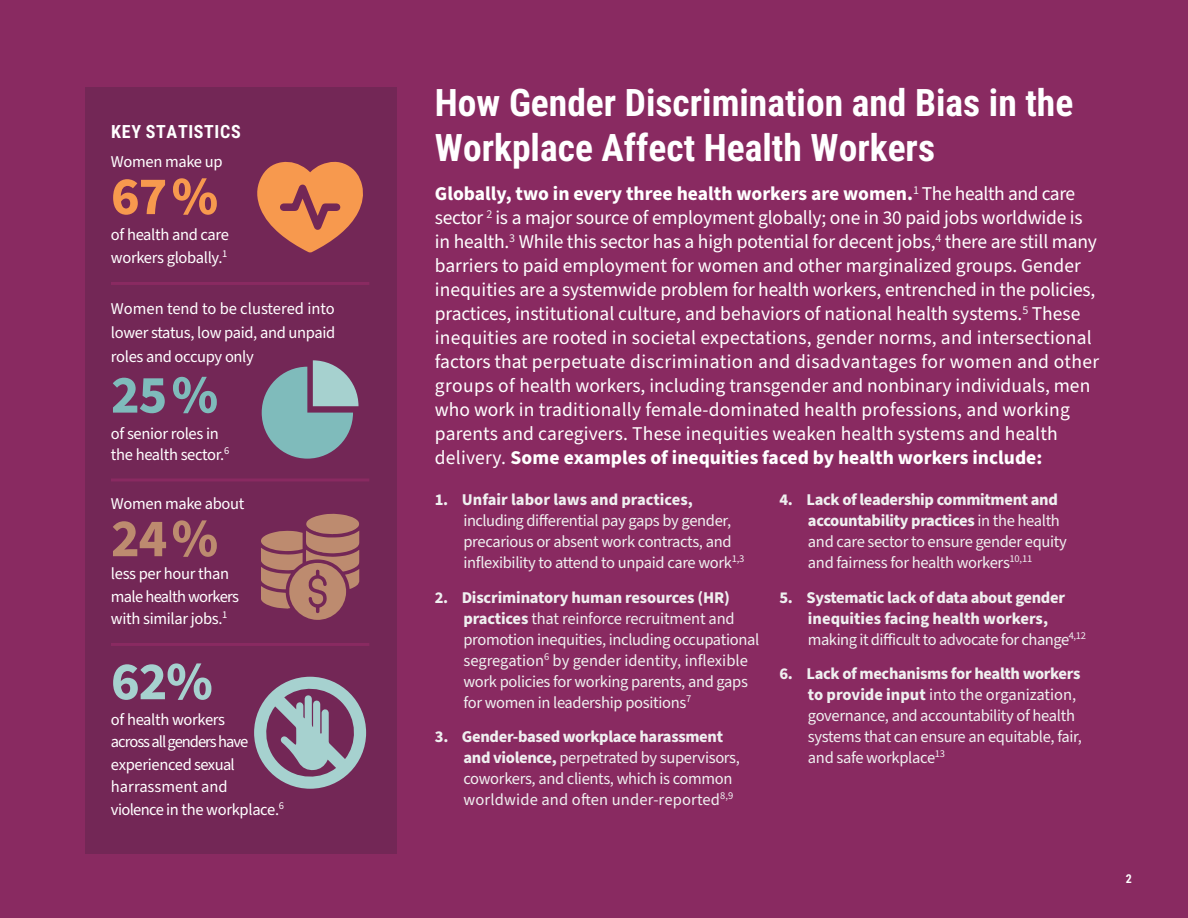
<style>
.page{position:relative;width:1188px;height:918px;background:#892a61}
.page>*{position:absolute;margin:0;border:0;box-sizing:border-box;transform-origin:0 0}
.t1{font:700 54px "Source Sans Pro";color:#f7994e}
.t2{font:700 54px "Source Sans Pro";color:#7fbbbb}
.t3{font:700 54px "Source Sans Pro";color:#bd8b6f}
.t4{font:700 54px "Source Sans Pro";color:#a6d1cf}
.t5{font:37.5px "Roboto Condensed";color:#fff}
.t6{font:19.5px/24px "Source Sans Pro";color:#fff}
.t7{font:18px "Roboto Condensed";letter-spacing:.035em;color:#fff}
.t8{font:16.5px/21px "Source Sans Pro";letter-spacing:-.02em;color:#eff0f0}
.t9{font:16.5px/22.5px "Source Sans Pro";letter-spacing:-.02em;color:#fff}
.t10{font:700 16.5px/21px "Source Sans Pro";letter-spacing:-.02em;color:#eff0f0}
.t11{font:700 16.5px "Source Sans Pro";color:#eff0f0}
.t12{font:12px "Roboto Condensed";color:#fff}
.s1{font-weight:700}
.s2{font-weight:400}
</style>
<div class="page">
<div style="left:85px;top:88px;width:311px;height:766px;background:#732756"></div>
<svg style="left:257px;top:161px;width:106px;height:92px"></svg>
<svg style="left:261px;top:514px;width:98px;height:106px"></svg>
<hr style="left:111px;top:282px;width:258px;height:3px;background:#892a61">
<hr style="left:111px;top:478px;width:258px;height:3px;background:#892a61">
<hr style="left:111px;top:643px;width:258px;height:3px;background:#892a61">
<div style="left:262px;top:367px;width:91px;height:92px;background:#7fbbbb;border-radius:46px"></div>
<svg style="left:313px;top:360px;width:46px;height:46px"></svg>
<svg style="left:254px;top:677px;width:112px;height:112px"></svg>
<p class="t7" style="left:111px;top:119px;width:131px">KEY STATISTICS</p>
<p class="t9" style="left:111px;top:151px;width:113px">Women make up</p>
<h1 class="t1" style="left:111px;top:159px;width:109px">67 %</h1>
<p class="t9" style="left:111px;top:224px;width:120px">of health and care workers globally.<sup>1</sup></p>
<p class="t9" style="left:111px;top:297px;width:226px;line-height:24px;text-align:justify">Women tend to be clustered into lower status, low paid, and unpaid roles and occupy only</p>
<h1 class="t2" style="left:111px;top:358px;width:109px">25 %</h1>
<p class="t9" style="left:111px;top:423px;width:120px;line-height:21px">of senior roles in the health sector.<sup>6</sup></p>
<p class="t9" style="left:111px;top:493px;width:135px">Women make about</p>
<h1 class="t3" style="left:111px;top:502px;width:109px">24 %</h1>
<p class="t9" style="left:111px;top:563px;width:130px">less per hour than male health workers with similar jobs.<sup>1</sup></p>
<h1 class="t4" style="left:111px;top:645px;width:103px">62%</h1>
<p class="t9" style="left:111px;top:709px;width:175px">of health workers<br>across all genders have experienced sexual harrassment and violence in the workplace.<sup>6</sup></p>
<h2 class="t5" style="left:435px;top:76px;width:640px">How Gender Discrimination and Bias in the</h2>
<h2 class="t5" style="left:435px;top:121px;width:502px">Workplace Affect Health Workers</h2>
<p class="t6" style="left:435px;top:182px;width:666px"><span class="s1">Globally, two in every three health workers are women.</span><sup>1</sup> The health and care sector <sup>2</sup> is a major source of employment globally; one in 30 paid jobs worldwide is in health.<sup>3</sup> While this sector has a high potential for decent jobs,<sup>4</sup> there are still many barriers to paid employment for women and other marginalized groups. Gender inequities are a systemwide problem for health workers, entrenched in the policies, practices, institutional culture, and behaviors of national health systems.<sup>5</sup> These inequities are rooted in societal expectations, gender norms, and intersectional factors that perpetuate discrimination and disadvantages for women and other groups of health workers, including transgender and nonbinary individuals, men who work in traditionally female-dominated health professions, and working parents and caregivers. These inequities weaken health systems and health delivery. <span class="s1">Some examples of inequities faced by health workers include:</span></p>
<p class="t11" style="left:435px;top:489px;width:259px">1. Unfair labor laws and practices,</p>
<p class="t8" style="left:463px;top:511px;width:282px">including differential pay gaps by gender, precarious or absent work contracts, and inflexibility to attend to unpaid care work<sup>1,3</sup></p>
<p class="t8" style="left:463px;top:587px;width:297px;text-indent:-28px"><span class="s1">2. Discriminatory human resources (HR) practices</span> that reinforce recruitment and promotion inequities, including occupational segregation<sup>6</sup> by gender identity, inflexible work policies for working parents, and gaps for women in leadership positions<sup>7</sup></p>
<p class="t8" style="left:463px;top:727px;width:278px;text-indent:-28px"><span class="s1">3. Gender-based workplace harassment and violence,</span> perpetrated by supervisors, coworkers, and clients, which is common worldwide and often under-reported<sup>8,9</sup></p>
<p class="t8" style="left:808px;top:490px;width:260px;text-indent:-28px"><span class="s1">4. Lack of leadership commitment and accountability practices</span> in the health and care sector to ensure gender equity and fairness for health workers<sup>10,11</sup></p>
<p class="t10" style="left:808px;top:587px;width:280px;text-indent:-28px">5. Systematic lack of data about gender inequities facing health workers, <span class="s2">making it difficult to advocate for change</span><sup>4,12</sup></p>
<p class="t8" style="left:808px;top:664px;width:275px;text-indent:-28px"><span class="s1">6. Lack of mechanisms for health workers to provide input</span> into the organization, governance, and accountability of health systems that can ensure an equitable, fair, and safe workplace<sup>13</sup></p>
<p class="t12" style="left:1126px;top:871px;width:8px">2</p>
</div>
